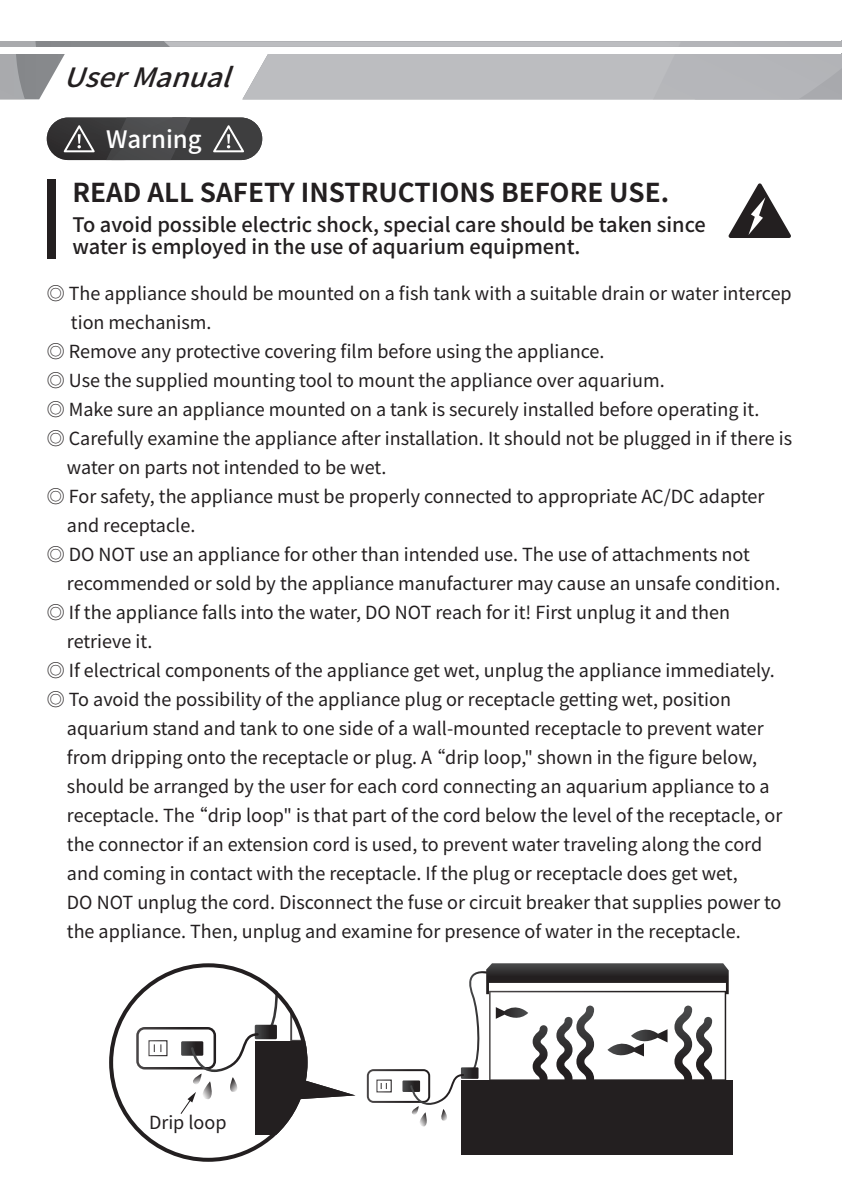
<style>
.page{position:relative;width:842px;height:1191px;background:#fff}
.page>*{position:absolute;margin:0;border:0;box-sizing:border-box;transform-origin:0 0}
.t1{font:italic 500 26.6px "Noto Sans CJ Ktc";color:#231f20;scale:1.05 1}
.t2{font:700 26px "Noto Sans CJ Ktc";color:#231f20}
.t3{font:500 24px "Noto Sans CJ Ktc";color:#fff}
.t4{font:500 20px/22px "Noto Sans CJ Ktc";color:#231f20}
.t5{font:18px "Noto Sans CJ Ktc";color:#231f20}
</style>
<div class="page">
<div style="left:47px;top:179px;width:8px;height:79px;background:#231f20"></div>
<svg style="left:728px;top:183px;width:63px;height:55px"></svg>
<svg style="left:0;top:54px;width:65px;height:45px"></svg>
<svg style="left:242px;top:53px;width:600px;height:46px;background:#bcbdc0"></svg>
<svg style="left:0;top:40px;width:842px;height:7px;background:#bbbcbe"></svg>
<svg style="left:47px;top:117px;width:215px;height:43px;background:#505051"></svg>
<div style="left:461px;top:1080px;width:272px;height:74px;background:#231f20"></div>
<svg style="left:367px;top:963px;width:362px;height:164px"></svg>
<svg style="left:109px;top:963px;width:246px;height:198px"></svg>
<h1 class="t1" style="left:63px;top:62px;width:184px">UserManual</h1>
<h3 class="t3" style="left:106px;top:126px;width:97px">Warning</h3>
<h2 class="t2" style="left:72px;top:178px;width:598px">READ ALL SAFETY INSTRUCTIONS BEFORE USE.</h2>
<p class="t4" style="left:72px;top:214px;width:635px">To avoid possible electric shock, special care should be taken since water is employed in the use of aquarium equipment.</p>
<p class="t5" style="left:47px;top:283px;width:746px">◎ The appliance should be mounted on a fish tank with a suitable drain or water intercep</p>
<p class="t5" style="left:71px;top:312px;width:142px">tion mechanism.</p>
<p class="t5" style="left:47px;top:341px;width:559px">◎ Remove any protective covering film before using the appliance.</p>
<p class="t5" style="left:47px;top:370px;width:619px">◎ Use the supplied mounting tool to mount the appliance over aquarium.</p>
<p class="t5" style="left:47px;top:399px;width:714px">◎ Make sure an appliance mounted on a tank is securely installed before operating it.</p>
<p class="t5" style="left:47px;top:428px;width:747px">◎ Carefully examine the appliance after installation. It should not be plugged in if there is</p>
<p class="t5" style="left:67px;top:457px;width:321px">water on parts not intended to be wet.</p>
<p class="t5" style="left:47px;top:486px;width:719px">◎ For safety, the appliance must be properly connected to appropriate AC/DC adapter</p>
<p class="t5" style="left:67px;top:515px;width:130px">and receptacle.</p>
<p class="t5" style="left:47px;top:544px;width:705px">◎ DO NOT use an appliance for other than intended use. The use of attachments not</p>
<p class="t5" style="left:67px;top:573px;width:715px">recommended or sold by the appliance manufacturer may cause an unsafe condition.</p>
<p class="t5" style="left:47px;top:602px;width:685px">◎ If the appliance falls into the water, DO NOT reach for it! First unplug it and then</p>
<p class="t5" style="left:67px;top:631px;width:87px">retrieve it.</p>
<p class="t5" style="left:47px;top:660px;width:730px">◎ If electrical components of the appliance get wet, unplug the appliance immediately.</p>
<p class="t5" style="left:47px;top:689px;width:686px">◎ To avoid the possibility of the appliance plug or receptacle getting wet, position</p>
<p class="t5" style="left:67px;top:718px;width:698px">aquarium stand and tank to one side of a wall-mounted receptacle to prevent water</p>
<p class="t5" style="left:67px;top:747px;width:692px">from dripping onto the receptacle or plug. A “drip loop," shown in the figure below,</p>
<p class="t5" style="left:67px;top:776px;width:704px">should be arranged by the user for each cord connecting an aquarium appliance to a</p>
<p class="t5" style="left:67px;top:805px;width:717px">receptacle. The “drip loop" is that part of the cord below the level of the receptacle, or</p>
<p class="t5" style="left:67px;top:834px;width:697px">the connector if an extension cord is used, to prevent water traveling along the cord</p>
<p class="t5" style="left:67px;top:863px;width:672px">and coming in contact with the receptacle. If the plug or receptacle does get wet,</p>
<p class="t5" style="left:67px;top:892px;width:716px">DO NOT unplug the cord. Disconnect the fuse or circuit breaker that supplies power to</p>
<p class="t5" style="left:67px;top:921px;width:675px">the appliance. Then, unplug and examine for presence of water in the receptacle.</p>
<p class="t5" style="left:149px;top:1112px;width:79px">Drip loop</p>
</div>
